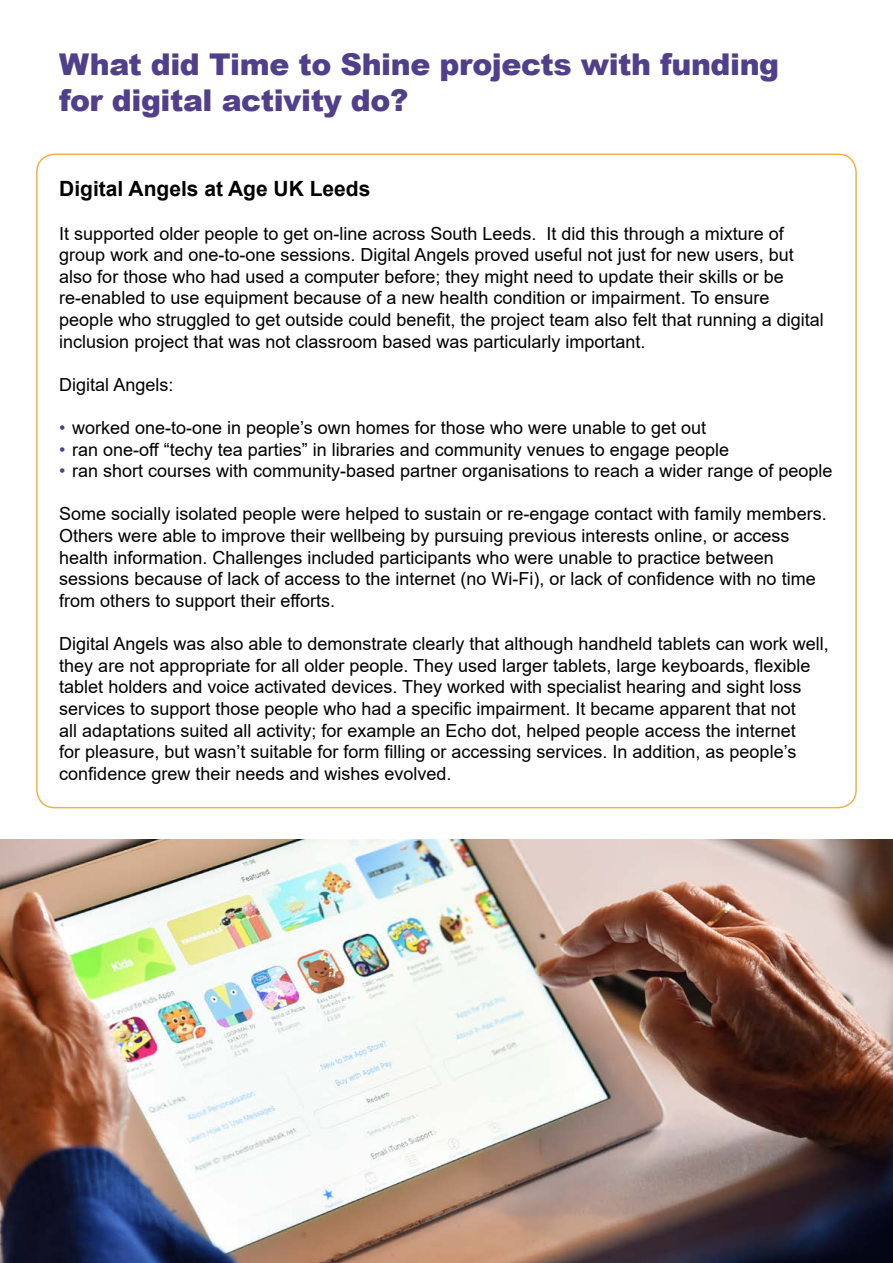
<style>
.page{position:relative;width:893px;height:1263px;background:#fff}
.page>*{position:absolute;margin:0;border:0;box-sizing:border-box;transform-origin:0 0}
.t1{font:900 30px/36px "Arial";letter-spacing:-.015em;color:#513f89}
.t2{font:700 21px "Arial";color:#000}
.t3{font:18px/21.6px "Arial";color:#000}
.s1{color:#513f89}
</style>
<div class="page">
<img style="left:0;top:840px;width:893px;height:423px">
<h1 class="t1" style="left:59px;top:46px;width:721px">What did Time to Shine projects with funding for digital activity do?</h1>
<p class="t2" style="left:59px;top:174px;width:313px">Digital Angels at Age UK Leeds</p>
<p class="t3" style="left:59px;top:222px;width:766px">It supported older people to get on-line across South Leeds. It did this through a mixture of group work and one-to-one sessions. Digital Angels proved useful not just for new users, but also for those who had used a computer before; they might need to update their skills or be re-enabled to use equipment because of a new health condition or impairment. To ensure people who struggled to get outside could benefit, the project team also felt that running a digital inclusion project that was not classroom based was particularly important.</p>
<p class="t3" style="left:59px;top:374px;width:116px">Digital Angels:</p>
<p class="t3" style="left:59px;top:417px;width:648px"><span class="s1">•</span> worked one-to-one in people’s own homes for those who were unable to get out</p>
<p class="t3" style="left:59px;top:438px;width:671px"><span class="s1">•</span> ran one-off “techy tea parties” in libraries and community venues to engage people</p>
<p class="t3" style="left:59px;top:460px;width:775px"><span class="s1">•</span> ran short courses with community-based partner organisations to reach a wider range of people</p>
<p class="t3" style="left:59px;top:503px;width:769px">Some socially isolated people were helped to sustain or re-engage contact with family members.<br>Others were able to improve their wellbeing by pursuing previous interests online, or access health information. Challenges included participants who were unable to practice between sessions because of lack of access to the internet (no Wi-Fi), or lack of confidence with no time from others to support their efforts.</p>
<p class="t3" style="left:59px;top:633px;width:771px">Digital Angels was also able to demonstrate clearly that although handheld tablets can work well, they are not appropriate for all older people. They used larger tablets, large keyboards, flexible tablet holders and voice activated devices. They worked with specialist hearing and sight loss services to support those people who had a specific impairment. It became apparent that not<br>all adaptations suited all activity; for example an Echo dot, helped people access the internet<br>for pleasure, but wasn’t suitable for form filling or accessing services. In addition, as people’s confidence grew their needs and wishes evolved.</p>
</div>
